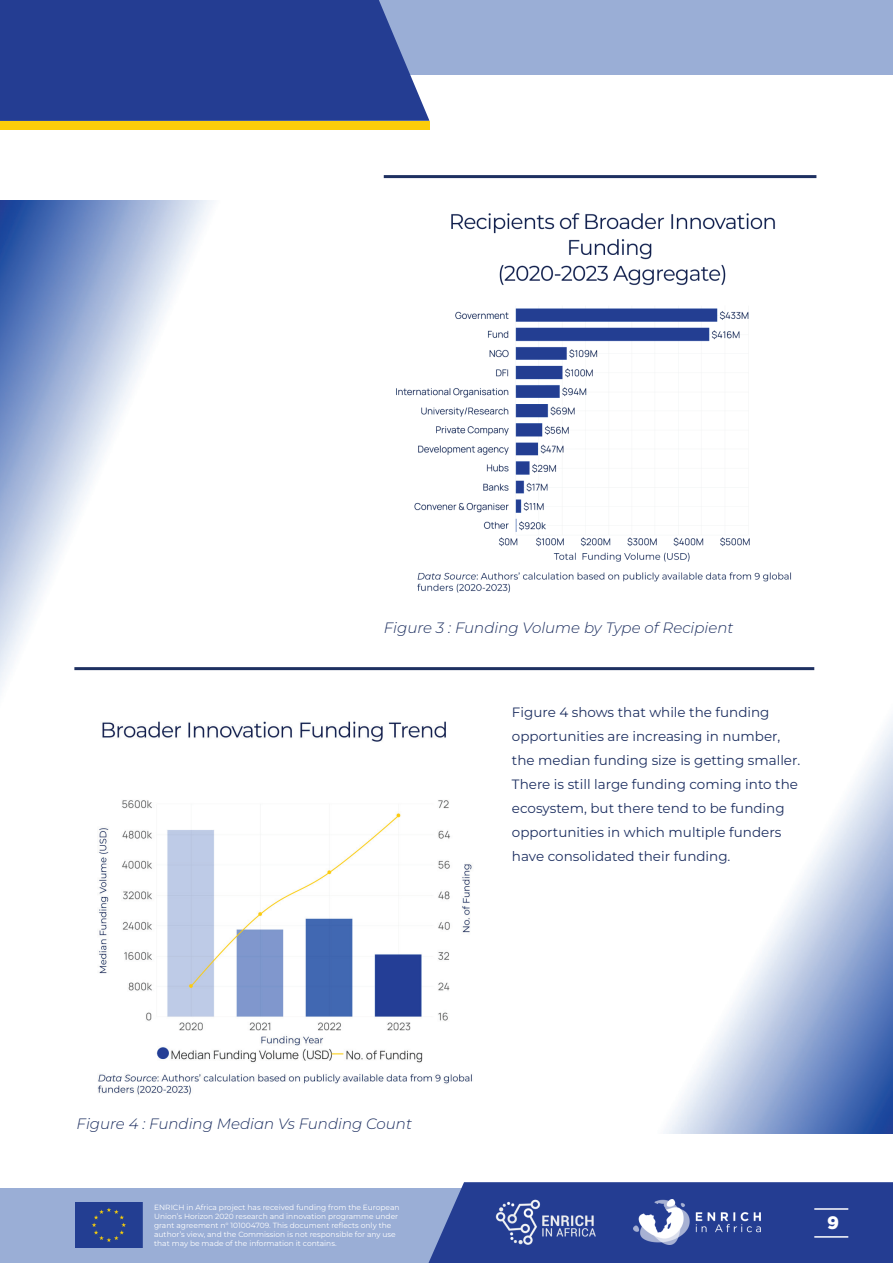
<style>
.page{position:relative;width:893px;height:1263px;background:#fff}
.page>*{position:absolute;margin:0;border:0;box-sizing:border-box;transform-origin:0 0}
.t1{font:900 18px "Gotham";color:#fff}
.t2{font:italic 300 15px "Montserrat";color:#1e3061}
.t3{font:13.5px/24px "Montserrat";color:#1e3061}
.t4{font:7.5px/9px "Montserrat";color:#fff}
</style>
<div class="page">
<div style="left:0;top:0;width:893px;height:75px;background:#9aaed6"></div>
<div style="left:0;top:1188px;width:893px;height:75px;background:#9aaed6"></div>
<div style="left:0;top:0;width:429px;height:121px;background:#243d92"></div>
<div style="left:0;top:121px;width:429px;height:8px;background:#fccd0a"></div>
<svg style="left:428px;top:1182px;width:465px;height:81px;background:#2d4597"></svg>
<img style="left:75px;top:1203px;width:68px;height:45px">
<img style="left:485px;top:1192px;width:122px;height:60px">
<img style="left:634px;top:1199px;width:126px;height:45px">
<hr style="left:814px;top:1208px;width:34px;height:2px;background:#fff">
<hr style="left:814px;top:1236px;width:34px;height:1px;background:#fff">
<img style="left:0;top:201px;width:238px;height:489px">
<img style="left:657px;top:667px;width:236px;height:467px">
<img style="left:396px;top:213px;width:396px;height:380px">
<img style="left:97px;top:721px;width:375px;height:374px">
<hr style="left:384px;top:175px;width:432px;height:3px;background:#1e3061">
<hr style="left:74px;top:667px;width:740px;height:3px;background:#1e3061">
<h2 class="t2" style="left:384px;top:617px;width:351px">Figure 3 : Funding Volume by Type of Recipient</h2>
<p class="t3" style="left:512px;top:699px;width:290px">Figure 4 shows that while the funding opportunities are increasing in number, the median funding size is getting smaller.<br>There is still large funding coming into the ecosystem, but there tend to be funding opportunities in which multiple funders have consolidated their funding.</p>
<h2 class="t2" style="left:77px;top:1113px;width:337px">Figure 4 : Funding Median Vs Funding Count</h2>
<p class="t4" style="left:154px;top:1203px;width:247px">ENRICH in Africa project has received funding from the European Union’s Horizon 2020 research and innovation programme under grant agreement n° 101004709. This document reflects only the author’s view, and the Commission is not responsible for any use that may be made of the information it contains.</p>
<h1 class="t1" style="left:827px;top:1212px;width:13px">9</h1>
</div>
